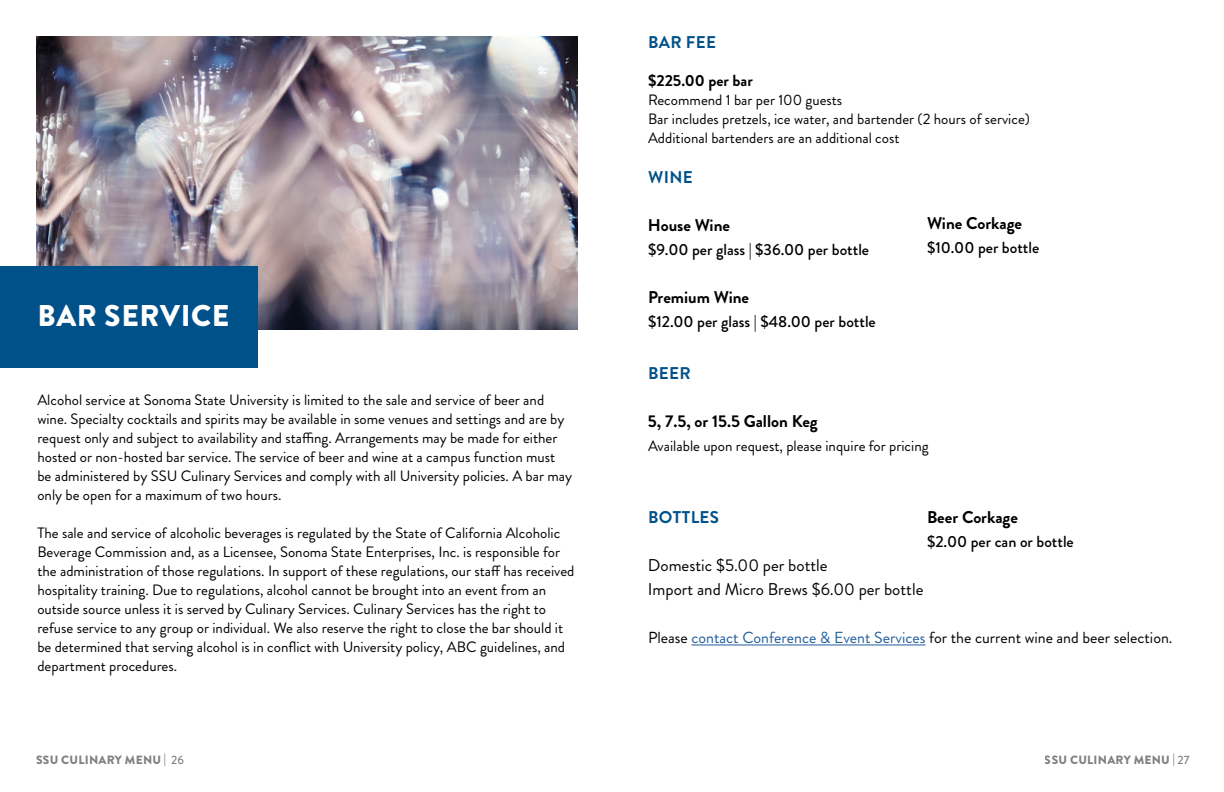
<style>
.page{position:relative;width:1224px;height:792px;background:#fff}
.page>*{position:absolute;margin:0;border:0;box-sizing:border-box;transform-origin:0 0}
.t1{font:900 30px "Brandon Grotesque";letter-spacing:.02em;color:#fff}
.t2{font:700 17px "Brandon Grotesque";color:#000}
.t3{font:17px/24px "Brandon Grotesque";color:#000}
.t4{font:700 17px "Brandon Grotesque";letter-spacing:.02em;color:#005189}
.t5{font:500 16px "Brandon Grotesque";color:#000}
.t6{font:16px "Brandon Grotesque";color:#000}
.t7{font:700 16px "Brandon Grotesque";color:#000}
.t8{font:15px/19px "Brandon Grotesque";color:#000}
.t9{font:900 12px "Brandon Grotesque";letter-spacing:.02em;color:#000}
.s1{color:#215e9e}
.s2{font-weight:500}
</style>
<div class="page">
<img style="left:36px;top:36px;width:541px;height:293px">
<div style="left:0;top:266px;width:258px;height:102px;background:#005189"></div>
<hr style="left:691px;top:645px;width:234px;height:1px;background:#215e9e">
<p class="t4" style="left:648px;top:30px;width:70px">BAR FEE</p>
<p class="t7" style="left:648px;top:69px;width:106px">$225.00 per bar</p>
<p class="t8" style="left:648px;top:90px;width:383px">Recommend 1 bar per 100 guests<br>Bar includes pretzels, ice water, and bartender (2 hours of service)<br>Additional bartenders are an additional cost</p>
<p class="t4" style="left:648px;top:166px;width:46px">WINE</p>
<p class="t2" style="left:648px;top:214px;width:84px">House Wine</p>
<p class="t5" style="left:648px;top:239px;width:223px">$9.00 per glass | $36.00 per bottle</p>
<p class="t2" style="left:648px;top:286px;width:103px">Premium Wine</p>
<h1 class="t1" style="left:38px;top:294px;width:194px">BAR SERVICE</h1>
<p class="t5" style="left:648px;top:311px;width:229px">$12.00 per glass | $48.00 per bottle</p>
<p class="t2" style="left:927px;top:211px;width:97px">Wine Corkage</p>
<p class="t5" style="left:927px;top:237px;width:114px">$10.00 per bottle</p>
<p class="t8" style="left:37px;top:391px;width:536px">Alcohol service at Sonoma State University is limited to the sale and service of beer and wine. Specialty cocktails and spirits may be available in some venues and settings and are by request only and subject to availability and staffing. Arrangements may be made for either hosted or non-hosted bar service. The service of beer and wine at a campus function must be administered by SSU Culinary Services and comply with all University policies. A bar may only be open for a maximum of two hours.</p>
<p class="t8" style="left:37px;top:524px;width:539px">The sale and service of alcoholic beverages is regulated by the State of California Alcoholic Beverage Commission and, as a Licensee, Sonoma State Enterprises, Inc. is responsible for the administration of those regulations. In support of these regulations, our staff has received hospitality training. Due to regulations, alcohol cannot be brought into an event from an outside source unless it is served by Culinary Services. Culinary Services has the right to refuse service to any group or individual. We also reserve the right to close the bar should it be determined that serving alcohol is in conflict with University policy, ABC guidelines, and department procedures.</p>
<p class="t4" style="left:648px;top:362px;width:44px">BEER</p>
<p class="t2" style="left:648px;top:410px;width:171px">5, 7.5, or 15.5 Gallon Keg</p>
<p class="t8" style="left:648px;top:437px;width:282px">Available upon request, please inquire for pricing</p>
<p class="t2" style="left:927px;top:505px;width:93px">Beer Corkage</p>
<p class="t5" style="left:927px;top:530px;width:148px">$2.00 per can or bottle</p>
<p class="t4" style="left:648px;top:506px;width:73px">BOTTLES</p>
<p class="t3" style="left:648px;top:554px;width:277px">Domestic $5.00 per bottle<br>Import and Micro Brews $6.00 per bottle</p>
<p class="t6" style="left:648px;top:627px;width:526px">Please <span class="s1">contact Conference &amp; Event Services</span> for the current wine and beer selection.</p>
<p class="t9" style="left:36px;top:752px;width:149px">SSU CULINARY MENU | <span class="s2">26</span></p>
<p class="t9" style="left:1045px;top:752px;width:146px">SSU CULINARY MENU | <span class="s2">27</span></p>
</div>
